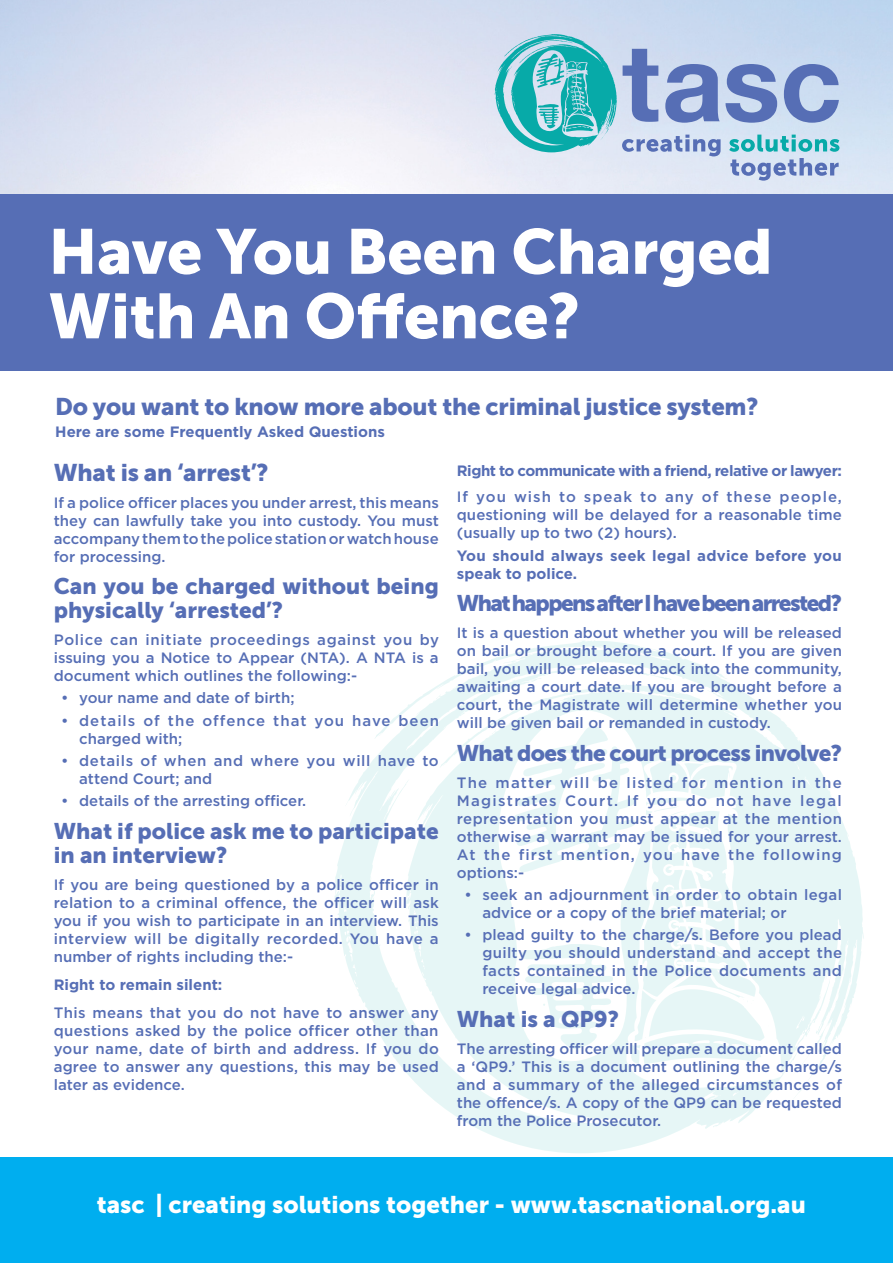
<style>
.page{position:relative;width:893px;height:1263px;background:#fff}
.page>*{position:absolute;margin:0;border:0;box-sizing:border-box;transform-origin:0 0}
.t1{font:63px/64.5px "Museo Sans 900";letter-spacing:-.005em;color:#fff}
.t2{font:24px "Museo Sans 900";letter-spacing:-.01em;color:#566eb5}
.t3{font:24px "Museo Sans 900";color:#fff}
.t4{font:22.5px/24px "Museo Sans 900";color:#566eb5}
.t5{font:22.5px "Museo Sans 900";letter-spacing:-.07em;color:#566eb5}
.t6{font:22.5px "Museo Sans 900";letter-spacing:-.03em;color:#566eb5}
.t7{font:500 15px/18px "Gotham";color:#566eb5;text-align:justify}
.t8{font:500 15px/18px "Gotham";letter-spacing:.02em;color:#566eb5}
.t9{font:700 15px "Gotham";color:#566eb5}
.t10{font:700 15px/18px "Gotham";letter-spacing:.02em;color:#566eb5}
.t11{font:500 15px/18px "Gotham";letter-spacing:.045em;color:#566eb5}
.t12{font:500 15px/18px "Gotham";letter-spacing:.065em;color:#566eb5}
.t13{font:700 15px "Gotham";letter-spacing:-.03em;color:#566eb5}
</style>
<div class="page">
<svg style="left:334px;top:640px;width:530px;height:513px"></svg>
<svg style="left:513px;top:724px;width:259px;height:346px"></svg>
<div style="left:0;top:1157px;width:893px;height:106px;background:#00aeef"></div>
<div style="left:0;top:194px;width:893px;height:177px;background:#566eb5"></div>
<svg style="left:495px;top:34px;width:344px;height:147px;background:#9ec4db"></svg>
<h1 class="t1" style="left:48px;top:219px;width:726px">Have You Been Charged<br>With An Offence?</h1>
<h2 class="t2" style="left:55px;top:392px;width:705px">Do you want to know more about the criminal justice system?</h2>
<p class="t9" style="left:55px;top:423px;width:331px">Here are some Frequently Asked Questions</p>
<h2 class="t2" style="left:54px;top:459px;width:216px">What is an ‘arrest’?</h2>
<p class="t7" style="left:54px;top:493px;width:387px">If a police officer places you under arrest, this means they can lawfully take you into custody. You must accompany them to the police station or watch house for processing.</p>
<h3 class="t4" style="left:54px;top:574px;width:387px">Can you be charged without being physically ‘arrested’?</h3>
<p class="t7" style="left:54px;top:630px;width:387px">Police can initiate proceedings against you by issuing you a Notice to Appear (NTA). A NTA is a document which outlines the following:-</p>
<p class="t7" style="left:61px;top:689px;width:235px">• your name and date of birth;</p>
<p class="t12" style="left:79px;top:711px;width:361px;text-indent:-18px">• details of the offence that you have been charged with;</p>
<p class="t11" style="left:79px;top:751px;width:361px;text-indent:-18px">• details of when and where you will have to attend Court; and</p>
<p class="t7" style="left:61px;top:791px;width:246px">• details of the arresting officer.</p>
<h3 class="t4" style="left:54px;top:819px;width:387px">What if police ask me to participate in an interview?</h3>
<p class="t7" style="left:54px;top:875px;width:387px">If you are being questioned by a police officer in relation to a criminal offence, the officer will ask you if you wish to participate in an interview. This interview will be digitally recorded. You have a number of rights including the:-</p>
<p class="t9" style="left:54px;top:976px;width:170px">Right to remain silent:</p>
<p class="t7" style="left:54px;top:1003px;width:387px">This means that you do not have to answer any questions asked by the police officer other than your name, date of birth and address. If you do agree to answer any questions, this may be used later as evidence.</p>
<p class="t13" style="left:457px;top:462px;width:387px">Right to communicate with a friend, relative or lawyer:</p>
<p class="t7" style="left:457px;top:488px;width:387px">If you wish to speak to any of these people, questioning will be delayed for a reasonable time (usually up to two (2) hours).</p>
<p class="t10" style="left:457px;top:546px;width:386px">You should always seek legal advice before you speak to police.</p>
<h3 class="t5" style="left:457px;top:591px;width:387px">What happens after I have been arrested?</h3>
<p class="t7" style="left:457px;top:623px;width:387px">It is a question about whether you will be released on bail or brought before a court. If you are given bail, you will be released back into the community, awaiting a court date. If you are brought before a court, the Magistrate will determine whether you will be given bail or remanded in custody.</p>
<h3 class="t6" style="left:457px;top:740px;width:387px">What does the court process involve?</h3>
<p class="t7" style="left:457px;top:773px;width:387px">The matter will be listed for mention in the Magistrates Court. If you do not have legal representation you must appear at the mention otherwise a warrant may be issued for your arrest.<br>At the first mention, you have the following options:-</p>
<p class="t8" style="left:482px;top:885px;width:361px;text-indent:-18px">• seek an adjournment in order to obtain legal advice or a copy of the brief material; or</p>
<p class="t7" style="left:482px;top:925px;width:361px;text-indent:-18px">• plead guilty to the charge/s. Before you plead guilty you should understand and accept the facts contained in the Police documents and receive legal advice.</p>
<h3 class="t4" style="left:457px;top:1007px;width:164px">What is a QP9?</h3>
<p class="t7" style="left:457px;top:1039px;width:387px">The arresting officer will prepare a document called a ‘QP9.’ This is a document outlining the charge/s and a summary of the alleged circumstances of the offence/s. A copy of the QP9 can be requested from the Police Prosecutor.</p>
<h2 class="t3" style="left:97px;top:1191px;width:711px">tasc | creating solutions together - www.tascnational.org.au</h2>
</div>
